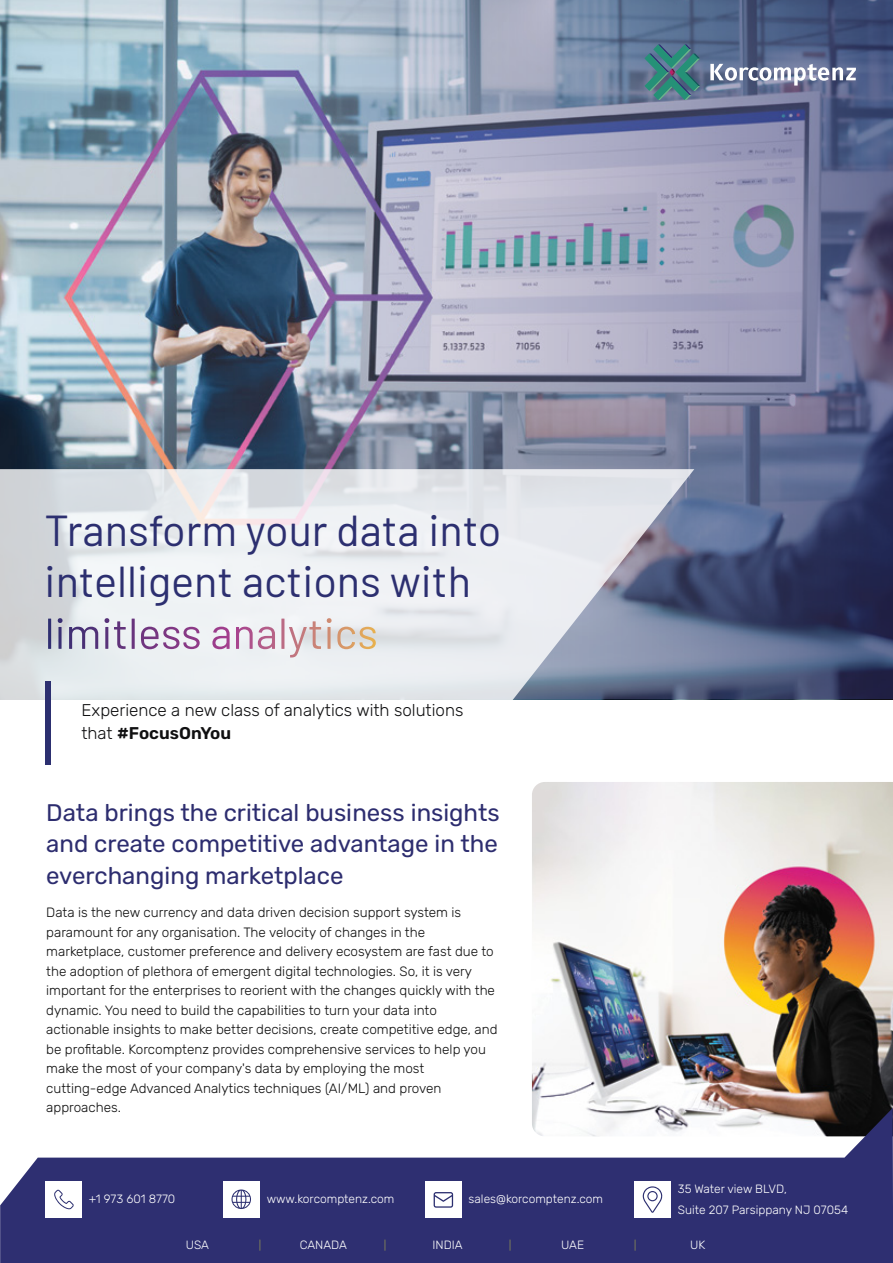
<style>
.page{position:relative;width:893px;height:1263px;background:#fff}
.page>*{position:absolute;margin:0;border:0;box-sizing:border-box;transform-origin:0 0}
.t1{font:43.2px/51.9px "Barlow";color:#2c2f70}
.t2{font:24px/31.5px "Rubik";color:#2d2d6f;text-align:justify}
.t3{font:300 16.95px/23.2px "Rubik";color:#101011}
.t4{font:300 13.5px/19.5px "Rubik";color:#0f0f0f}
.t5{font:300 12px/21px "Rubik";color:#fff}
.s1{font-weight:600}
</style>
<div class="page">
<img style="left:532px;top:782px;width:361px;height:326px">
<svg style="left:0;top:1108px;width:893px;height:155px;fill:#2e2f71"></svg>
<img style="left:0;top:0;width:893px;height:699px">
<svg style="left:0;top:469px;width:694px;height:231px;fill:#e7eaee"></svg>
<div style="left:45px;top:1181px;width:37px;height:36px;background:#fff"></div>
<svg style="left:54px;top:1189px;width:20px;height:20px"></svg>
<div style="left:223px;top:1181px;width:36px;height:36px;background:#fff"></div>
<svg style="left:231px;top:1189px;width:20px;height:20px"></svg>
<div style="left:425px;top:1182px;width:36px;height:36px;background:#fff"></div>
<svg style="left:434px;top:1192px;width:19px;height:16px"></svg>
<div style="left:634px;top:1181px;width:37px;height:37px;background:#fff"></div>
<svg style="left:643px;top:1186px;width:19px;height:27px"></svg>
<svg style="left:259px;top:1240px;width:2px;height:10px"></svg>
<svg style="left:384px;top:1240px;width:2px;height:10px"></svg>
<svg style="left:509px;top:1240px;width:2px;height:10px"></svg>
<svg style="left:634px;top:1240px;width:2px;height:10px"></svg>
<svg style="left:644px;top:44px;width:56px;height:56px;background:#487e85"></svg>
<svg style="left:710px;top:64px;width:146px;height:22px"></svg>
<div style="left:45px;top:681px;width:6px;height:83px;background:#2c2f70"></div>
<svg style="left:48px;top:619px;width:3px;height:30px"></svg>
<svg style="left:58px;top:618px;width:5px;height:31px"></svg>
<svg style="left:69px;top:627px;width:29px;height:22px"></svg>
<svg style="left:105px;top:618px;width:21px;height:31px"></svg>
<svg style="left:132px;top:619px;width:3px;height:30px"></svg>
<svg style="left:141px;top:627px;width:59px;height:22px"></svg>
<svg style="left:212px;top:627px;width:18px;height:22px"></svg>
<svg style="left:236px;top:627px;width:39px;height:22px"></svg>
<svg style="left:281px;top:619px;width:40px;height:38px"></svg>
<svg style="left:327px;top:618px;width:49px;height:31px;background:#e1d4c7"></svg>
<h1 class="t1" style="left:45px;top:501px;width:458px">Transform your data into intelligent actions with</h1>
<p class="t3" style="left:81px;top:699px;width:383px">Experience a new class of analytics with solutions that <span class="s1">#FocusOnYou</span></p>
<h2 class="t2" style="left:46px;top:797px;width:455px">Data brings the critical business insights and create competitive advantage in the everchanging marketplace</h2>
<p class="t4" style="left:46px;top:903px;width:453px">Data is the new currency and data driven decision support system is paramount for any organisation. The velocity of changes in the marketplace, customer preference and delivery ecosystem are fast due to the adoption of plethora of emergent digital technologies. So, it is very important for the enterprises to reorient with the changes quickly with the dynamic. You need to build the capabilities to turn your data into actionable insights to make better decisions, create competitive edge, and be profitable. Korcomptenz provides comprehensive services to help you make the most of your company's data by employing the most cutting-edge Advanced Analytics techniques (AI/ML) and proven approaches.</p>
<p class="t5" style="left:89px;top:1188px;width:88px">+1 973 601 8770</p>
<p class="t5" style="left:267px;top:1188px;width:129px">www.korcomptenz.com</p>
<p class="t5" style="left:469px;top:1189px;width:136px">sales@korcomptenz.com</p>
<p class="t5" style="left:678px;top:1178px;width:172px">35 Water view BLVD,<br>Suite 207 Parsippany NJ 07054</p>
<p class="t5" style="left:186px;top:1234px;width:25px">USA</p>
<p class="t5" style="left:300px;top:1234px;width:49px">CANADA</p>
<p class="t5" style="left:433px;top:1234px;width:32px">INDIA</p>
<p class="t5" style="left:561px;top:1234px;width:25px">UAE</p>
<p class="t5" style="left:690px;top:1234px;width:17px">UK</p>
</div>
